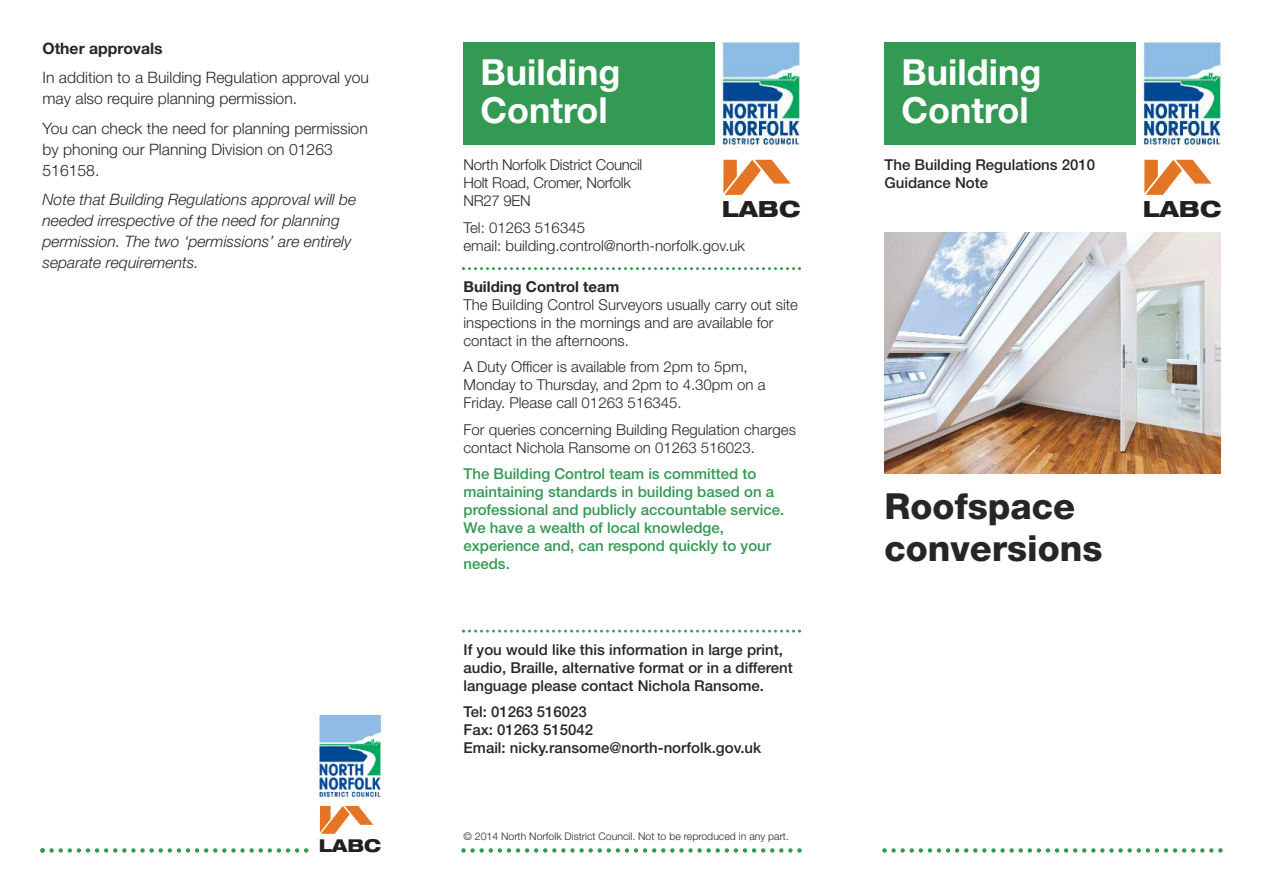
<style>
.page{position:relative;width:1263px;height:893px;background:#fff}
.page>*{position:absolute;margin:0;border:0;box-sizing:border-box;transform-origin:0 0}
.t1{font:700 36px/37.5px "Helvetica Neue LT Std";color:#fff}
.t2{font:800 36px/42px "Helvetica Neue LT Std";color:#272627}
.t3{font:800 expanded 22.35px "Helvetica Neue LT Std";color:#231f20}
.t4{font:800 expanded 17.7px "Helvetica Neue LT Std";color:#231f20}
.t5{font:300 15.75px/21px "Helvetica Neue LT Std";color:#272627}
.t6{font:italic 300 15.75px/21px "Helvetica Neue LT Std";color:#272627}
.t7{font:700 15.75px "Helvetica Neue LT Std";color:#272627}
.t8{font:300 15px/18px "Helvetica Neue LT Std";color:#272627}
.t9{font:500 15px/18px "Helvetica Neue LT Std";color:#272627}
.t10{font:500 15px/18px "Helvetica Neue LT Std";color:#339953}
.t11{font:300 15px/18px "Helvetica Neue LT Std";letter-spacing:-.02em;color:#272627}
.t12{font:700 15px "Helvetica Neue LT Std";color:#272627}
.t13{font:300 10.5px "Helvetica Neue LT Std";color:#272627}
</style>
<div class="page">
<div style="left:884px;top:43px;width:252px;height:102px;background:#339953"></div>
<img style="left:1142px;top:43px;width:78px;height:107px">
<svg style="left:1144px;top:160px;width:67px;height:35px"></svg>
<div style="left:463px;top:43px;width:252px;height:102px;background:#339953"></div>
<img style="left:722px;top:43px;width:77px;height:107px">
<svg style="left:723px;top:160px;width:67px;height:35px"></svg>
<svg style="left:882px;top:848px;width:341px;height:5px"></svg>
<svg style="left:461px;top:848px;width:341px;height:5px"></svg>
<svg style="left:40px;top:848px;width:268px;height:5px"></svg>
<svg style="left:462px;top:630px;width:339px;height:3px"></svg>
<svg style="left:462px;top:267px;width:339px;height:3px"></svg>
<img style="left:884px;top:232px;width:336px;height:241px">
<img style="left:319px;top:715px;width:61px;height:83px">
<svg style="left:320px;top:806px;width:53px;height:28px"></svg>
<p class="t7" style="left:43px;top:43px;width:122px">Other approvals</p>
<p class="t5" style="left:43px;top:69px;width:328px">In addition to a Building Regulation approval you may also require planning permission.</p>
<p class="t5" style="left:43px;top:119px;width:327px">You can check the need for planning permission by phoning our Planning Division on 01263<br>516158.</p>
<p class="t6" style="left:43px;top:191px;width:315px">Note that Building Regulations approval will be needed irrespective of the need for planning permission. The two ‘permissions’ are entirely separate requirements.</p>
<p class="t4" style="left:319px;top:838px;width:64px">LABC</p>
<h1 class="t1" style="left:480px;top:57px;width:141px">Building<br>Control</h1>
<p class="t11" style="left:463px;top:157px;width:180px">North Norfolk District Council<br>Holt Road, Cromer, Norfolk<br>NR27 9EN</p>
<p class="t8" style="left:463px;top:220px;width:283px">Tel: 01263 516345<br>email: building.control@north-norfolk.gov.uk</p>
<h2 class="t3" style="left:722px;top:201px;width:80px">LABC</h2>
<p class="t12" style="left:463px;top:281px;width:157px">Building Control team</p>
<p class="t8" style="left:463px;top:297px;width:336px">The Building Control Surveyors usually carry out site inspections in the mornings and are available for contact in the afternoons.</p>
<p class="t8" style="left:463px;top:359px;width:304px">A Duty Officer is available from 2pm to 5pm,<br>Monday to Thursday, and 2pm to 4.30pm on a<br>Friday. Please call 01263 516345.</p>
<p class="t8" style="left:463px;top:422px;width:334px">For queries concerning Building Regulation charges contact Nichola Ransome on 01263 516023.</p>
<p class="t10" style="left:463px;top:466px;width:322px">The Building Control team is committed to maintaining standards in building based on a professional and publicly accountable service.<br>We have a wealth of local knowledge, experience and, can respond quickly to your needs.</p>
<p class="t9" style="left:463px;top:642px;width:331px">If you would like this information in large print, audio, Braille, alternative format or in a different language please contact Nichola Ransome.</p>
<p class="t9" style="left:463px;top:704px;width:299px">Tel: 01263 516023<br>Fax: 01263 515042<br>Email: nicky.ransome@north-norfolk.gov.uk</p>
<p class="t13" style="left:463px;top:832px;width:327px">© 2014 North Norfolk District Council. Not to be reproduced in any part.</p>
<h1 class="t1" style="left:901px;top:57px;width:141px">Building<br>Control</h1>
<p class="t9" style="left:884px;top:157px;width:212px">The Building Regulations 2010<br>Guidance Note</p>
<h2 class="t3" style="left:1143px;top:201px;width:80px">LABC</h2>
<h1 class="t2" style="left:884px;top:488px;width:220px">Roofspace conversions</h1>
</div>
